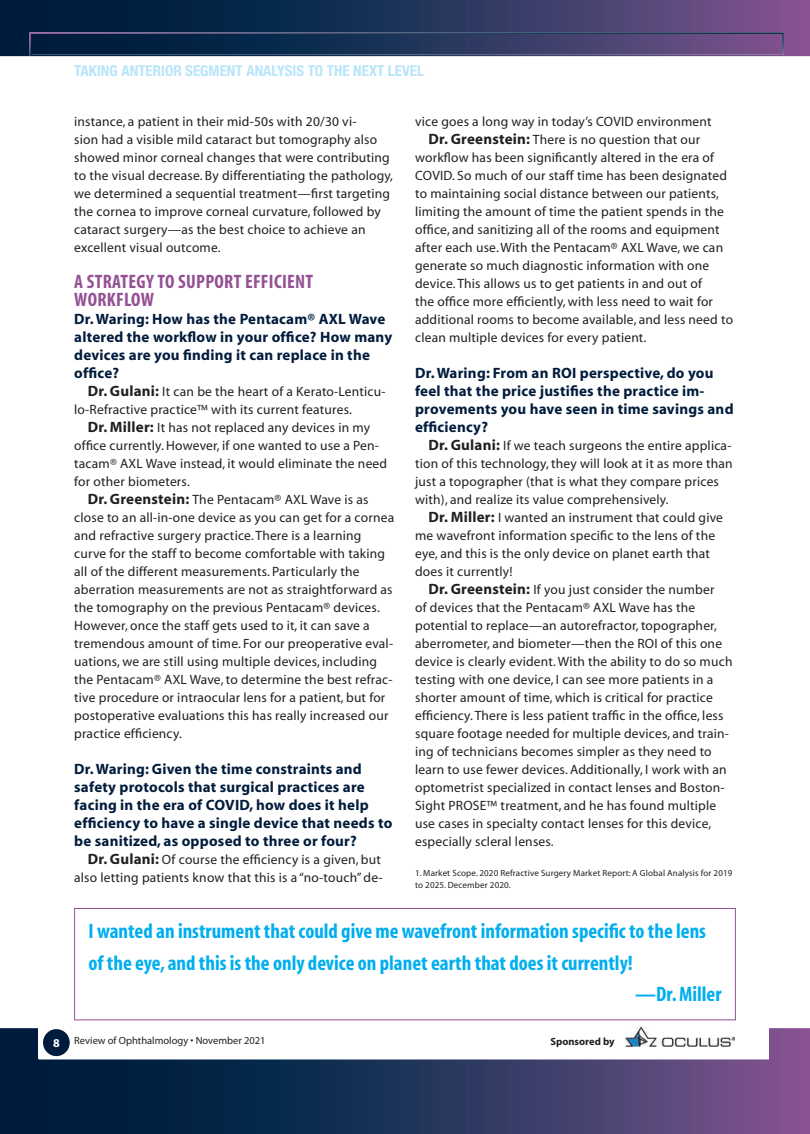
<style>
.page{position:relative;width:810px;height:1134px;background:#fff}
.page>*{position:absolute;margin:0;border:0;box-sizing:border-box;transform-origin:0 0}
.t1{font:700 condensed 21px "Myriad";color:#00aeef}
.t2{font:700 condensed 19.5px/18px "Myriad";letter-spacing:.015em;color:#945195}
.t3{font:700 15px/18px "Myriad";letter-spacing:.015em;color:#001c3c}
.t4{font:700 condensed 15px "Helvetica Neue";color:#b9e5fa}
.t5{font:13.5px/18px "Myriad";letter-spacing:.015em;color:#231f20}
.t6{font:10.5px "Myriad";color:#231f20}
.t7{font:700 10.5px "Myriad";color:#231f20}
.t8{font:9px/12px "Myriad";letter-spacing:.015em;color:#231f20}
.s1{font-weight:700;font-size:15px}
.s2{font-weight:700;font-size:12px;color:#fff}
</style>
<div class="page">
<svg style="left:0;top:1028px;width:810px;height:106px;background:#2d365f"></svg>
<div style="left:39px;top:75px;width:730px;height:984px;background:#fff"></div>
<svg style="left:0;top:0;width:810px;height:56px;background:#2b345e"></svg>
<img style="left:29px;top:32px;width:755px;height:24px">
<div style="left:74px;top:908px;width:662px;height:112px;border:1px solid #945195"></div>
<div style="left:43px;top:1029px;width:27px;height:27px;background:#001c3c;border-radius:50%"></div>
<img style="left:626px;top:1026px;width:109px;height:21px">
<p class="t4" style="left:74px;top:62px;width:351px">TAKING ANTERIOR SEGMENT ANALYSIS TO THE NEXT LEVEL</p>
<p class="t5" style="left:415px;top:113px;width:298px">vice goes a long way in today’s COVID environment</p>
<p class="t5" style="left:429px;top:131px;width:273px"><span class="s1">Dr. Greenstein:</span> There is no question that our</p>
<p class="t5" style="left:415px;top:149px;width:301px">workflow has been significantly altered in the era of</p>
<p class="t5" style="left:415px;top:167px;width:314px">COVID. So much of our staff time has been designated</p>
<p class="t5" style="left:415px;top:185px;width:305px">to maintaining social distance between our patients,</p>
<p class="t5" style="left:415px;top:203px;width:310px">limiting the amount of time the patient spends in the</p>
<p class="t5" style="left:415px;top:221px;width:306px">office, and sanitizing all of the rooms and equipment</p>
<p class="t5" style="left:415px;top:239px;width:310px">after each use. With the Pentacam® AXL Wave, we can</p>
<p class="t5" style="left:415px;top:257px;width:296px">generate so much diagnostic information with one</p>
<p class="t5" style="left:415px;top:275px;width:288px">device. This allows us to get patients in and out of</p>
<p class="t5" style="left:415px;top:293px;width:299px">the office more efficiently, with less need to wait for</p>
<p class="t5" style="left:415px;top:311px;width:320px">additional rooms to become available, and less need to</p>
<p class="t5" style="left:415px;top:329px;width:233px">clean multiple devices for every patient.</p>
<p class="t3" style="left:415px;top:364px;width:320px">Dr. Waring: From an ROI perspective, do you feel that the price justifies the practice im&shy;provements you have seen in time savings and efficiency?</p>
<p class="t5" style="left:415px;top:437px;width:319px;text-indent:13px"><span class="s1">Dr. Gulani:</span> If we teach surgeons the entire applica&shy;tion of this technology, they will look at it as more than just a topographer (that is what they compare prices with), and realize its value comprehensively.</p>
<p class="t5" style="left:415px;top:509px;width:309px;text-indent:14px"><span class="s1">Dr. Miller:</span> I wanted an instrument that could give me wavefront information specific to the lens of the eye, and this is the only device on planet earth that does it currently!</p>
<p class="t5" style="left:415px;top:581px;width:319px;text-indent:14px"><span class="s1">Dr. Greenstein:</span> If you just consider the number<br>of devices that the Pentacam® AXL Wave has the potential to replace—an autorefractor, topographer, aberrometer, and biometer—then the ROI of this one device is clearly evident. With the ability to do so much testing with one device, I can see more patients in a shorter amount of time, which is critical for practice efficiency. There is less patient traffic in the office, less square footage needed for multiple devices, and train&shy;ing of technicians becomes simpler as they need to learn to use fewer devices. Additionally, I work with an optometrist specialized in contact lenses and Boston-Sight PROSE™ treatment, and he has found multiple use cases in specialty contact lenses for this device, especially scleral lenses.</p>
<p class="t8" style="left:415px;top:867px;width:319px">1. Market Scope. 2020 Refractive Surgery Market Report: A Global Analysis for 2019 to 2025. December 2020.</p>
<h1 class="t1" style="left:88px;top:921px;width:619px">I wanted an instrument that could give me wavefront information specific to the lens</h1>
<h1 class="t1" style="left:89px;top:952px;width:546px">of the eye, and this is the only device on planet earth that does it currently!</h1>
<h1 class="t1" style="left:635px;top:984px;width:88px">—Dr. Miller</h1>
<p class="t5" style="left:74px;top:113px;width:320px">instance, a patient in their mid-50s with 20/30 vi-<br>sion had a visible mild cataract but tomography also showed minor corneal changes that were contributing to the visual decrease. By differentiating the pathology, we determined a sequential treatment—first targeting the cornea to improve corneal curvature, followed by cataract surgery—as the best choice to achieve an excellent visual outcome.</p>
<h2 class="t2" style="left:74px;top:273px;width:240px">A STRATEGY TO SUPPORT EFFICIENT<br>WORKFLOW</h2>
<p class="t3" style="left:74px;top:310px;width:319px">Dr. Waring: How has the Pentacam® AXL Wave altered the workflow in your office? How many devices are you finding it can replace in the office?</p>
<p class="t5" style="left:74px;top:383px;width:313px;text-indent:14px"><span class="s1">Dr. Gulani:</span> It can be the heart of a Kerato-Lenticu&shy;lo-Refractive practice™ with its current features.</p>
<p class="t5" style="left:74px;top:419px;width:314px;text-indent:14px"><span class="s1">Dr. Miller:</span> It has not replaced any devices in my office currently. However, if one wanted to use a Pen&shy;tacam® AXL Wave instead, it would eliminate the need for other biometers.</p>
<p class="t5" style="left:74px;top:491px;width:322px;text-indent:14px"><span class="s1">Dr. Greenstein:</span> The Pentacam® AXL Wave is as close to an all-in-one device as you can get for a cornea and refractive surgery practice. There is a learning curve for the staff to become comfortable with taking all of the different measurements. Particularly the aberration measurements are not as straightforward as the tomography on the previous Pentacam® devices.<br>However, once the staff gets used to it, it can save a tremendous amount of time. For our preoperative eval&shy;uations, we are still using multiple devices, including the Pentacam® AXL Wave, to determine the best refrac&shy;tive procedure or intraocular lens for a patient, but for postoperative evaluations this has really increased our practice efficiency.</p>
<p class="t3" style="left:74px;top:760px;width:320px">Dr. Waring: Given the time constraints and safety protocols that surgical practices are facing in the era of COVID, how does it help efficiency to have a single device that needs to be sanitized, as opposed to three or four?</p>
<p class="t5" style="left:74px;top:851px;width:310px;text-align:right"><span class="s1">Dr. Gulani:</span> Of course the efficiency is a given, but also letting patients know that this is a “no-touch” de-</p>
<p class="t6" style="left:53px;top:1036px;width:214px"><span class="s2">8</span> Review of Ophthalmology • November 2021</p>
<p class="t7" style="left:550px;top:1036px;width:66px">Sponsored by</p>
</div>
